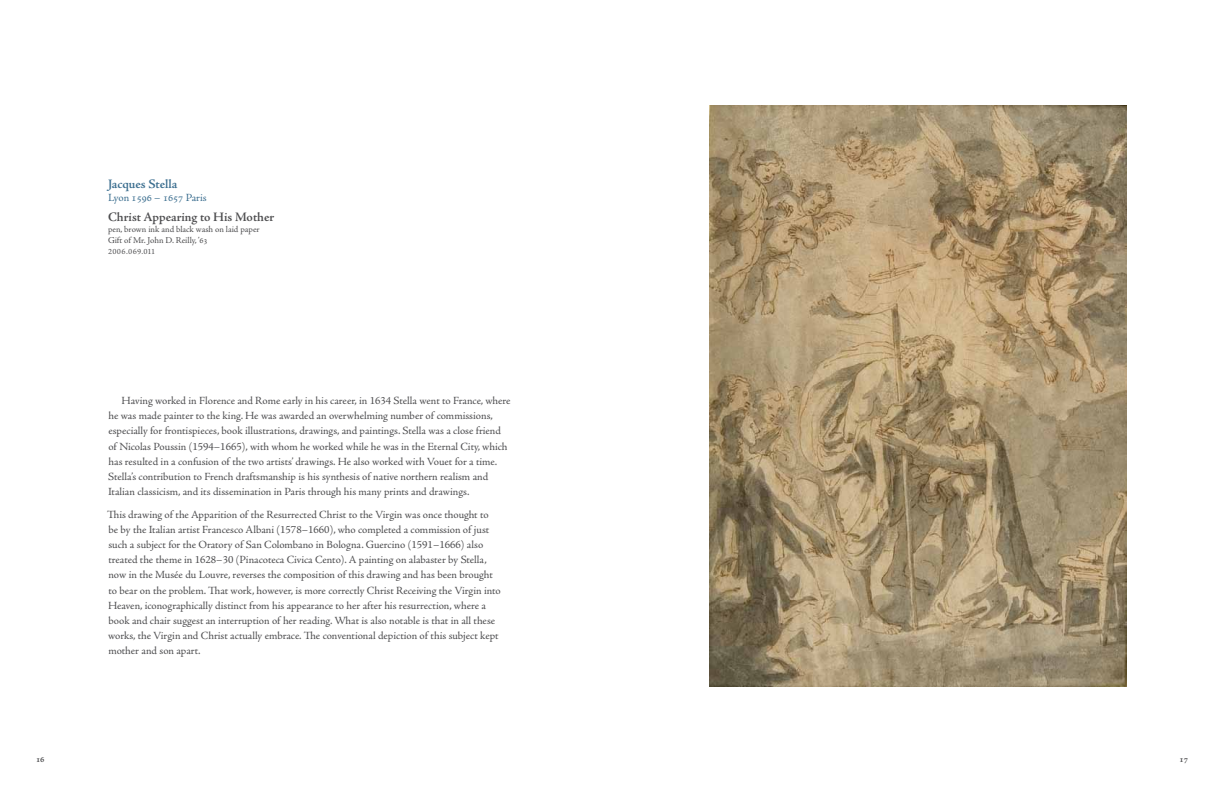
<style>
.page{position:relative;width:1224px;height:792px;background:#fff}
.page>*{position:absolute;margin:0;border:0;box-sizing:border-box;transform-origin:0 0}
.t1{font:600 13px "Adobe Jenson Pro";letter-spacing:-.005em;color:#4d4d4f}
.t2{font:600 13px "Adobe Jenson Pro";letter-spacing:-.005em;color:#3b6e8f}
.t3{font:11px/15.2px "Adobe Jenson Pro";letter-spacing:-.005em;color:#4d4d4f}
.t4{font:11px "Adobe Jenson Pro";letter-spacing:-.005em;color:#3b6e8f}
.t5{font:9px/11px "Adobe Jenson Pro";letter-spacing:-.005em;color:#4d4d4f}
.t6{font:600 9px "Adobe Jenson Pro";color:#4d4d4f}
.t7{font:8px "Adobe Jenson Pro";letter-spacing:.05em;color:#4d4d4f}
</style>
<div class="page">
<img style="left:710px;top:105px;width:416px;height:582px">
<p class="t2" style="left:108px;top:176px;width:71px">Jacques Stella</p>
<p class="t4" style="left:108px;top:191px;width:100px">Lyon 1596 – 1657 Paris</p>
<p class="t1" style="left:108px;top:209px;width:168px">Christ Appearing to His Mother</p>
<p class="t5" style="left:108px;top:224px;width:153px">pen, brown ink and black wash on laid paper<br>Gift of Mr. John D. Reilly, ’63</p>
<p class="t7" style="left:108px;top:247px;width:48px">2006.069.011</p>
<p class="t3" style="left:108px;top:393px;width:404px;text-indent:14px">Having worked in Florence and Rome early in his career, in 1634 Stella went to France, where he was made painter to the king. He was awarded an overwhelming number of commissions, especially for frontispieces, book illustrations, drawings, and paintings. Stella was a close friend of Nicolas Poussin (1594–1665), with whom he worked while he was in the Eternal City, which has resulted in a confusion of the two artists’ drawings. He also worked with Vouet for a time.<br>Stella’s contribution to French draftsmanship is his synthesis of native northern realism and Italian classicism, and its dissemination in Paris through his many prints and drawings.</p>
<p class="t3" style="left:107px;top:507px;width:395px">This drawing of the Apparition of the Resurrected Christ to the Virgin was once thought to be by the Italian artist Francesco Albani (1578–1660), who completed a commission of just such a subject for the Oratory of San Colombano in Bologna. Guercino (1591–1666) also treated the theme in 1628–30 (Pinacoteca Civica Cento). A painting on alabaster by Stella, now in the Musée du Louvre, reverses the composition of this drawing and has been brought to bear on the problem. That work, however, is more correctly Christ Receiving the Virgin into Heaven, iconographically distinct from his appearance to her after his resurrection, where a book and chair suggest an interruption of her reading. What is also notable is that in all these works, the Virgin and Christ actually embrace. The conventional depiction of this subject kept mother and son apart.</p>
<p class="t6" style="left:36px;top:755px;width:10px">16</p>
<p class="t6" style="left:1179px;top:755px;width:10px">17</p>
</div>
